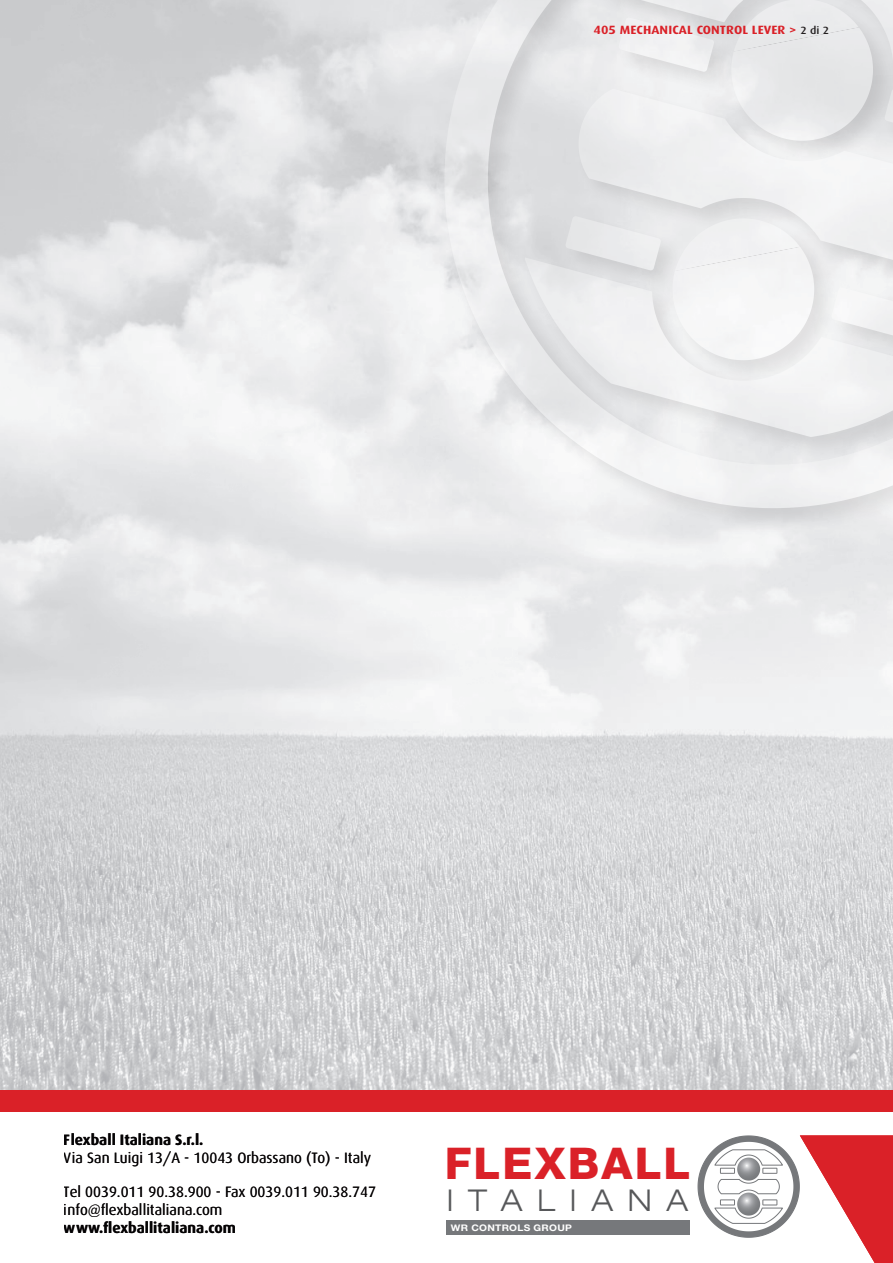
<style>
.page{position:relative;width:893px;height:1263px;background:#fff}
.page>*{position:absolute;margin:0;border:0;box-sizing:border-box;transform-origin:0 0}
.t1{font:800 43.8px "Helvetica Neue";letter-spacing:.05em;color:#da2128}
.t2{font:300 expanded 30.15px "Helvetica Neue";letter-spacing:.49em;color:#57585a}
.t3{font:15px/18px "Dax";color:#231f20}
.t4{font:700 15px "Dax";color:#231f20}
.t5{font:700 12px "Dax";letter-spacing:.01em;color:#da2128;scale:1.1 1}
.t6{font:700 9.15px "Helvetica Neue";letter-spacing:.025em;color:#fff;scale:1.12 1}
.s1{font-weight:500;font-size:10.5px;color:#231f20}
</style>
<div class="page">
<div style="left:446px;top:1220px;width:244px;height:15px;background:#76787b"></div>
<img style="left:0;top:0;width:893px;height:1091px">
<div style="left:441px;top:0;width:452px;height:533px;background:#231f20;opacity:.35"></div>
<svg style="left:444px;top:0;width:449px;height:508px;fill:#e9eaec"></svg>
<svg style="left:525px;top:257px;width:368px;height:180px;fill:#eeeeef"></svg>
<svg style="left:565px;top:216px;width:13px;height:54px"></svg>
<svg style="left:578px;top:89px;width:315px;height:181px;fill:#edeeef"></svg>
<svg style="left:672px;top:218px;width:142px;height:142px"></svg>
<svg style="left:597px;top:0;width:296px;height:143px"></svg>
<svg style="left:697px;top:1135px;width:196px;height:128px"></svg>
<div style="left:0;top:1091px;width:893px;height:21px;background:#da2128"></div>
<p class="t5" style="left:593px;top:24px;width:216px">405 MECHANICAL CONTROL LEVER &gt; <span class="s1">2 di 2</span></p>
<p class="t4" style="left:64px;top:1131px;width:141px">Flexball Italiana S.r.l.</p>
<p class="t3" style="left:64px;top:1149px;width:309px">Via San Luigi 13/A - 10043 Orbassano (To) - Italy</p>
<p class="t3" style="left:64px;top:1183px;width:313px">Tel 0039.011 90.38.900 - Fax 0039.011 90.38.747 info@flexballitaliana.com</p>
<p class="t4" style="left:64px;top:1219px;width:174px">www.flexballitaliana.com</p>
<h1 class="t1" style="left:445px;top:1137px;width:247px">FLEXBALL</h1>
<h2 class="t2" style="left:447px;top:1182px;width:243px">ITALIANA</h2>
<p class="t6" style="left:451px;top:1222px;width:110px">WR CONTROLS GROUP</p>
</div>
